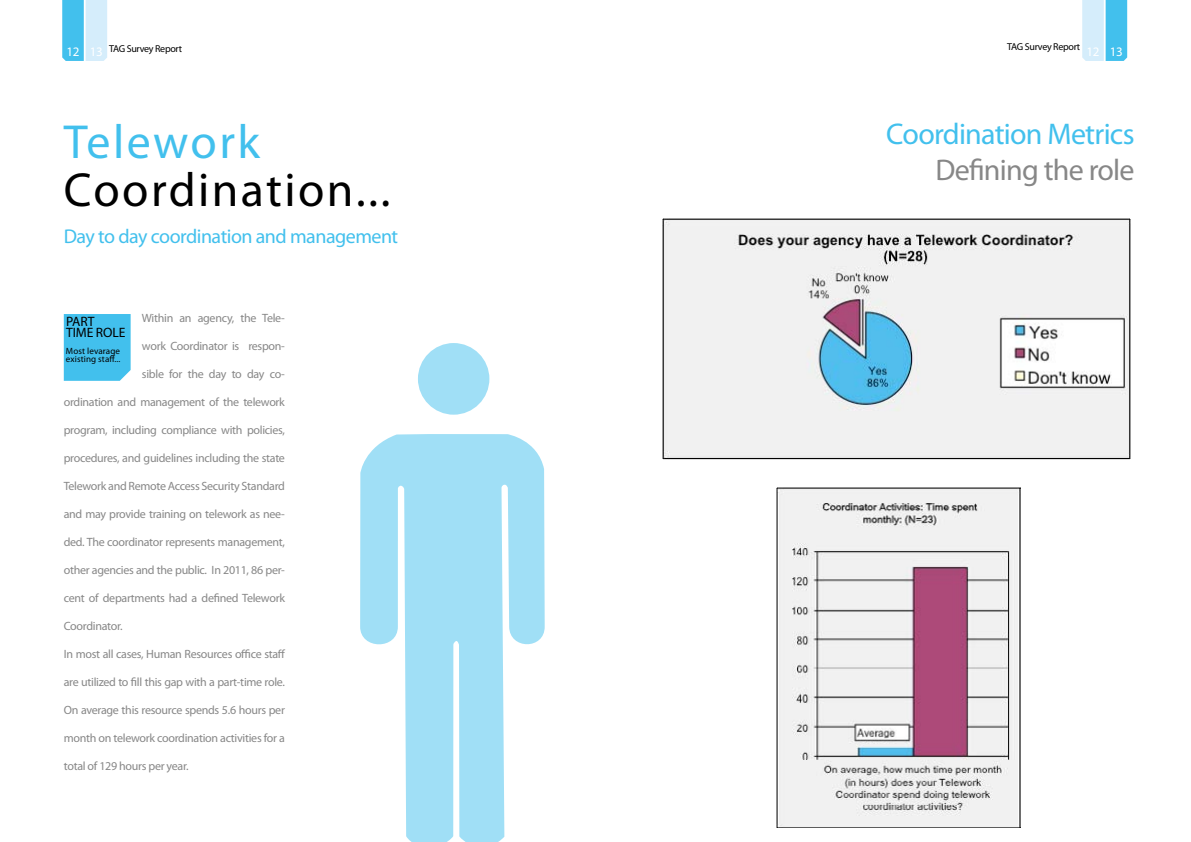
<style>
.page{position:relative;width:1191px;height:842px;background:#fff}
.page>*{position:absolute;margin:0;border:0;box-sizing:border-box;transform-origin:0 0}
.t1{font:48px "Myriad Pro";color:#000}
.t2{font:48px "Myriad Pro";color:#42c0ed}
.t3{font:30px "Myriad Pro";letter-spacing:-.025em;color:#42c0ed}
.t4{font:30px "Myriad Pro";letter-spacing:-.025em;color:#878787}
.t5{font:20px "Myriad Pro";letter-spacing:-.025em;color:#42c0ed}
.t6{font:13.6px/10.2px "Myriad Pro";letter-spacing:-.005em;color:#000}
.t7{font:13px "Myriad Pro";color:#fff}
.t8{font:12px "Myriad Pro";letter-spacing:-.025em;color:#878787}
.t9{font:10px "Myriad Pro";letter-spacing:-.03em;color:#000}
.t10{font:9.1px/7.9px "Myriad Pro";letter-spacing:.01em;color:#000}
.s1{font-size:13px;color:#fff}
</style>
<div class="page">
<img style="left:663px;top:218px;width:467px;height:241px">
<div style="left:64px;top:314px;width:67px;height:67px;background:#42c0ed"></div>
<svg style="left:62px;top:0;width:45px;height:61px"></svg>
<svg style="left:1082px;top:0;width:45px;height:61px"></svg>
<svg style="left:360px;top:343px;width:185px;height:499px;fill:#a0dff6"></svg>
<img style="left:777px;top:488px;width:243px;height:340px">
<p class="t7" style="left:67px;top:43px;width:38px">12 13</p>
<p class="t9" style="left:1007px;top:41px;width:117px">TAG Survey Report <span class="s1">12 13</span></p>
<p class="t9" style="left:109px;top:42px;width:74px">TAG Survey Report</p>
<h1 class="t2" style="left:64px;top:112px;width:198px">Telework</h1>
<h1 class="t1" style="left:64px;top:160px;width:328px">Coordination...</h1>
<h3 class="t5" style="left:64px;top:224px;width:336px">Day to day coordination and management</h3>
<p class="t8" style="left:142px;top:311px;width:144px">Within an agency, the Tele-</p>
<p class="t8" style="left:142px;top:339px;width:144px">work Coordinator is respon-</p>
<p class="t8" style="left:142px;top:367px;width:144px">sible for the day to day co-</p>
<p class="t8" style="left:64px;top:395px;width:223px">ordination and management of the telework</p>
<p class="t8" style="left:64px;top:423px;width:223px">program, including compliance with policies,</p>
<p class="t8" style="left:64px;top:451px;width:223px">procedures, and guidelines including the state</p>
<p class="t8" style="left:64px;top:479px;width:223px">Telework and Remote Access Security Standard</p>
<p class="t8" style="left:64px;top:507px;width:223px">and may provide training on telework as nee-</p>
<p class="t8" style="left:64px;top:535px;width:223px">ded. The coordinator represents management,</p>
<p class="t8" style="left:64px;top:563px;width:223px">other agencies and the public. I n 2011, 86 per-</p>
<p class="t8" style="left:64px;top:591px;width:223px">cent of departments had a defined Telework</p>
<p class="t8" style="left:64px;top:619px;width:60px">Coordinator.</p>
<p class="t8" style="left:64px;top:647px;width:223px">I n most all cases, Human Resources office staff</p>
<p class="t8" style="left:64px;top:675px;width:223px">are utilized to fill this gap with a part-time role.</p>
<p class="t8" style="left:64px;top:703px;width:223px">On average this resource spends 5.6 hours per</p>
<p class="t8" style="left:64px;top:731px;width:223px">month on telework coordination activities for a</p>
<p class="t8" style="left:64px;top:759px;width:126px">total of 129 hours per year.</p>
<p class="t6" style="left:66px;top:316px;width:61px">Part<br>Time Role</p>
<p class="t10" style="left:66px;top:347px;width:56px">Most levarage existing staff...</p>
<h2 class="t3" style="left:886px;top:116px;width:250px">Coordination Metrics</h2>
<h2 class="t4" style="left:935px;top:152px;width:201px">Defining the role</h2>
</div>
